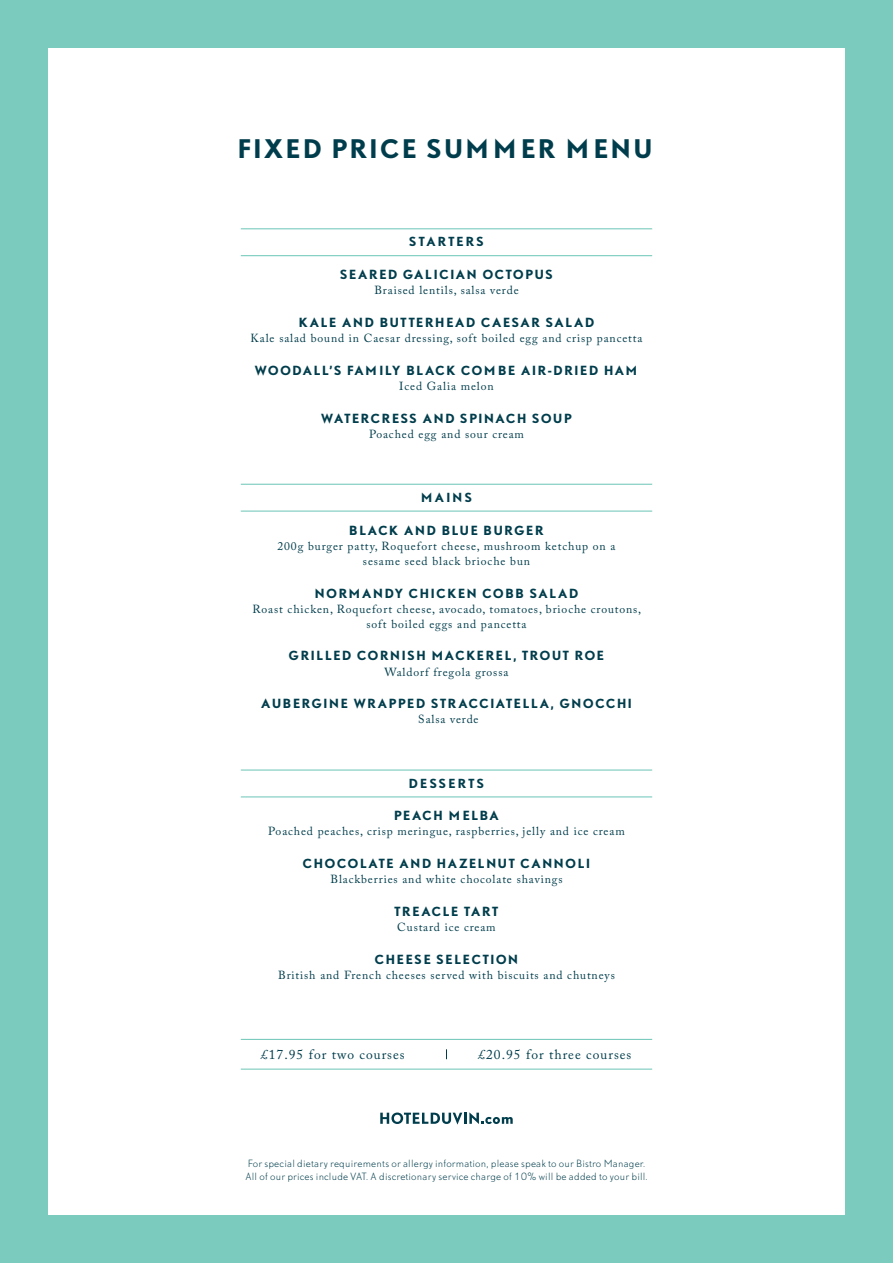
<style>
.page{position:relative;width:893px;height:1263px;background:#7bcbbe}
.page>*{position:absolute;margin:0;border:0;box-sizing:border-box;transform-origin:0 0}
.t1{font:700 23.85px "DTL Nobel T";letter-spacing:.12em;color:#003d4c}
.t2{font:13.5px "Adobe Caslon Pro";letter-spacing:.075em;color:#003d4c}
.t3{font:11.7px/15.1px "Adobe Caslon Pro";letter-spacing:.075em;color:#003d4c;text-align:center}
.t4{font:700 11.7px "DTL Nobel T";letter-spacing:.15em;color:#003d4c}
.t5{font:700 11.7px "DTL Nobel T";letter-spacing:.19em;color:#003d4c}
.t6{font:700 11.7px "DTL Nobel T";letter-spacing:.2em;color:#003d4c}
.t7{font:300 9.3px/12.8px "DTL Nobel T";letter-spacing:.025em;color:#003d4c}
</style>
<div class="page">
<div style="left:48px;top:48px;width:797px;height:1167px;background:#fff"></div>
<hr style="left:241px;top:484px;width:411px;height:1px;background:#7bcbbe">
<hr style="left:241px;top:510px;width:411px;height:2px;background:#7bcbbe">
<hr style="left:241px;top:769px;width:411px;height:2px;background:#7bcbbe">
<hr style="left:241px;top:796px;width:411px;height:1px;background:#7bcbbe">
<hr style="left:241px;top:1039px;width:411px;height:1px;background:#7bcbbe">
<hr style="left:241px;top:1068px;width:411px;height:2px;background:#7bcbbe">
<hr style="left:241px;top:228px;width:411px;height:1px;background:#7bcbbe">
<hr style="left:241px;top:255px;width:411px;height:1px;background:#7bcbbe">
<svg style="left:380px;top:1112px;width:133px;height:12px"></svg>
<h1 class="t1" style="left:238px;top:131px;width:416px">FIXED PRICE SUMMER MENU</h1>
<p class="t5" style="left:409px;top:233px;width:76px">STARTERS</p>
<p class="t4" style="left:340px;top:266px;width:214px">SEARED GALICIAN OCTOPUS</p>
<p class="t3" style="left:374px;top:283px;width:146px">Braised lentils, salsa verde</p>
<p class="t4" style="left:299px;top:314px;width:297px">KALE AND BUTTERHEAD CAESAR SALAD</p>
<p class="t3" style="left:251px;top:330px;width:393px">Kale salad bound in Caesar dressing, soft boiled egg and crisp pancetta</p>
<p class="t4" style="left:255px;top:362px;width:385px">WOODALL’S FAMILY BLACK COMBE AIR-DRIED HAM</p>
<p class="t3" style="left:399px;top:378px;width:96px">Iced Galia melon</p>
<p class="t4" style="left:321px;top:410px;width:252px">WATERCRESS AND SPINACH SOUP</p>
<p class="t3" style="left:369px;top:426px;width:156px">Poached egg and sour cream</p>
<p class="t4" style="left:421px;top:489px;width:52px">MAINS</p>
<p class="t4" style="left:349px;top:522px;width:196px">BLACK AND BLUE BURGER</p>
<p class="t3" style="left:278px;top:538px;width:339px">200g burger patty, Roquefort cheese, mushroom ketchup on a sesame seed black brioche bun</p>
<p class="t4" style="left:315px;top:585px;width:265px">NORMANDY CHICKEN COBB SALAD</p>
<p class="t3" style="left:253px;top:601px;width:390px">Roast chicken, Roquefort cheese, avocado, tomatoes, brioche croutons, soft boiled eggs and pancetta</p>
<p class="t4" style="left:289px;top:647px;width:317px">GRILLED CORNISH MACKEREL, TROUT ROE</p>
<p class="t3" style="left:385px;top:664px;width:125px">Waldorf fregola grossa</p>
<p class="t4" style="left:261px;top:695px;width:372px">AUBERGINE WRAPPED STRACCIATELLA, GNOCCHI</p>
<p class="t3" style="left:418px;top:712px;width:62px">Salsa verde</p>
<p class="t6" style="left:409px;top:775px;width:76px">DESSERTS</p>
<p class="t4" style="left:394px;top:807px;width:106px">PEACH MELBA</p>
<p class="t3" style="left:268px;top:824px;width:358px">Poached peaches, crisp meringue, raspberries, jelly and ice cream</p>
<p class="t4" style="left:303px;top:855px;width:289px">CHOCOLATE AND HAZELNUT CANNOLI</p>
<p class="t3" style="left:330px;top:872px;width:234px">Blackberries and white chocolate shavings</p>
<p class="t4" style="left:395px;top:903px;width:105px">TREACLE TART</p>
<p class="t3" style="left:397px;top:919px;width:100px">Custard ice cream</p>
<p class="t4" style="left:375px;top:951px;width:145px">CHEESE SELECTION</p>
<p class="t3" style="left:278px;top:967px;width:338px">British and French cheeses served with biscuits and chutneys</p>
<p class="t2" style="left:261px;top:1046px;width:145px">£17.95 for two courses</p>
<p class="t2" style="left:478px;top:1047px;width:154px">£20.95 for three courses</p>
<p class="t7" style="left:245px;top:1157px;width:404px">For special dietary requirements or allergy information, please speak to our Bistro Manager.<br>All of our prices include VAT. A discretionary service charge of 10% will be added to your bill.</p>
</div>
